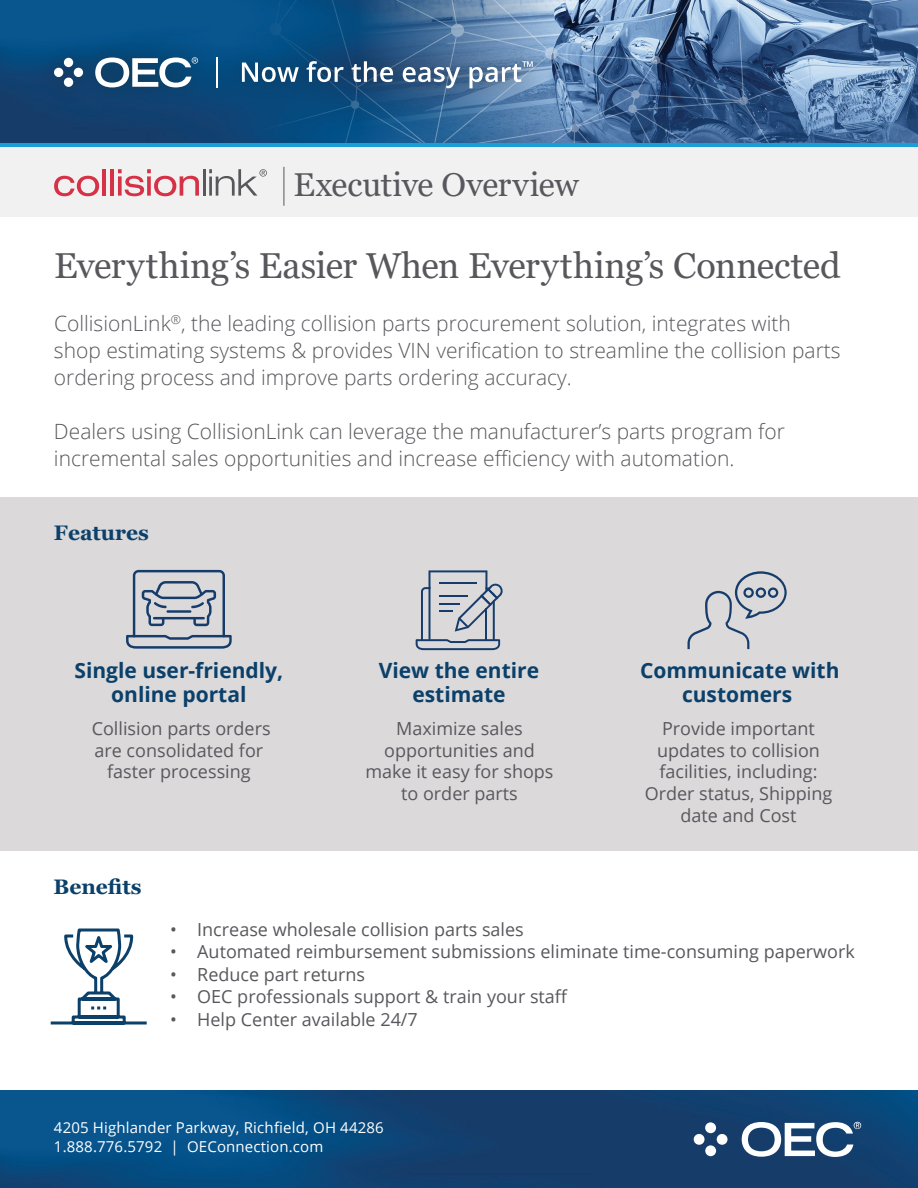
<style>
.page{position:relative;width:918px;height:1188px;background:#fff}
.page>*{position:absolute;margin:0;border:0;box-sizing:border-box;transform-origin:0 0}
.t1{font:36px "Georgia";color:#58575c}
.t2{font:33px "Georgia";letter-spacing:-.005em;color:#58575c}
.t3{font:300 21px/27px "Open Sans";color:#58575c}
.t4{font:700 21px/24px "Open Sans";color:#0b406a;text-align:center}
.t5{font:700 21px "Georgia";color:#0b406a}
.t6{font:18px/21.6px "Open Sans";color:#58575c;text-align:center}
.t7{font:15px/19.5px "Open Sans";letter-spacing:.01em;color:#fff}
</style>
<div class="page">
<img style="left:0;top:0;width:239px;height:144px">
<img style="left:846px;top:0;width:72px;height:144px">
<div style="left:37px;top:39px;width:513px;height:67px;background:#231f20;opacity:.58"></div>
<svg style="left:239px;top:0;width:607px;height:144px;background:#46719c"></svg>
<div style="left:64px;top:58px;width:9px;height:9px;background:#fff;border-radius:50%"></div>
<div style="left:54px;top:68px;width:9px;height:9px;background:#fff;border-radius:50%"></div>
<div style="left:74px;top:68px;width:9px;height:9px;background:#fff;border-radius:50%"></div>
<div style="left:64px;top:78px;width:9px;height:9px;background:#fff;border-radius:50%"></div>
<svg style="left:95px;top:57px;width:103px;height:30px"></svg>
<hr style="left:216px;top:57px;width:2px;height:31px;background:#fff">
<div style="left:0;top:144px;width:918px;height:6px;background:#1b9dd8"></div>
<img style="left:0;top:1091px;width:918px;height:97px">
<svg style="left:742px;top:1122px;width:119px;height:35px"></svg>
<div style="left:705px;top:1122px;width:11px;height:11px;background:#fff;border-radius:50%"></div>
<div style="left:717px;top:1134px;width:11px;height:11px;background:#fff;border-radius:50%"></div>
<div style="left:705px;top:1145px;width:11px;height:11px;background:#fff;border-radius:50%"></div>
<div style="left:694px;top:1134px;width:11px;height:11px;background:#fff;border-radius:50%"></div>
<svg style="left:50px;top:930px;width:97px;height:95px"></svg>
<div style="left:0;top:147px;width:918px;height:70px;background:#f1f1f2"></div>
<div style="left:0;top:497px;width:918px;height:354px;background:#dbd9da"></div>
<svg style="left:54px;top:176px;width:45px;height:20px"></svg>
<hr style="left:102px;top:169px;width:4px;height:27px;background:#d63247">
<hr style="left:110px;top:169px;width:4px;height:27px;background:#d63247">
<svg style="left:118px;top:169px;width:81px;height:27px"></svg>
<hr style="left:203px;top:169px;width:3px;height:27px;background:#58575c">
<svg style="left:209px;top:169px;width:58px;height:27px"></svg>
<hr style="left:284px;top:167px;width:1px;height:39px;background:#58575c">
<svg style="left:126px;top:570px;width:106px;height:79px"></svg>
<svg style="left:416px;top:570px;width:87px;height:80px"></svg>
<svg style="left:688px;top:571px;width:99px;height:78px"></svg>
<h2 class="t2" style="left:294px;top:164px;width:287px">Executive Overview</h2>
<h1 class="t1" style="left:54px;top:244px;width:788px">Everything’s Easier When Everything’s Connected</h1>
<p class="t3" style="left:54px;top:310px;width:788px">CollisionLink<sup>®</sup>, the leading collision parts procurement solution, integrates with shop estimating systems &amp; provides VIN verification to streamline the collision parts ordering process and improve parts ordering accuracy.</p>
<p class="t3" style="left:54px;top:418px;width:732px">Dealers using CollisionLink can leverage the manufacturer’s parts program for incremental sales opportunities and increase efficiency with automation.</p>
<p class="t5" style="left:54px;top:520px;width:96px">Features</p>
<p class="t4" style="left:74px;top:658px;width:210px">Single user-friendly, online portal</p>
<p class="t4" style="left:379px;top:658px;width:162px">View the entire estimate</p>
<p class="t4" style="left:640px;top:658px;width:201px">Communicate with customers</p>
<p class="t6" style="left:92px;top:717px;width:180px">Collision parts orders are consolidated for faster processing</p>
<p class="t6" style="left:365px;top:717px;width:190px">Maximize sales opportunities and make it easy for shops to order parts</p>
<p class="t6" style="left:645px;top:717px;width:189px">Provide important updates to collision facilities, including:<br>Order status, Shipping date and Cost</p>
<p class="t5" style="left:54px;top:873px;width:90px">Benefits</p>
<p class="t6" style="left:170px;top:918px;width:355px">• Increase wholesale collision parts sales</p>
<p class="t6" style="left:170px;top:940px;width:686px">• Automated reimbursement submissions eliminate time-consuming paperwork</p>
<p class="t6" style="left:170px;top:963px;width:196px">• Reduce part returns</p>
<p class="t6" style="left:170px;top:985px;width:399px">• OEC professionals support &amp; train your staff</p>
<p class="t6" style="left:170px;top:1008px;width:249px">• Help Center available 24/7</p>
<p class="t7" style="left:54px;top:1117px;width:331px">4205 Highlander Parkway, Richfield, OH 44286<br>1.888.776.5792 | OEConnection.com</p>
</div>
